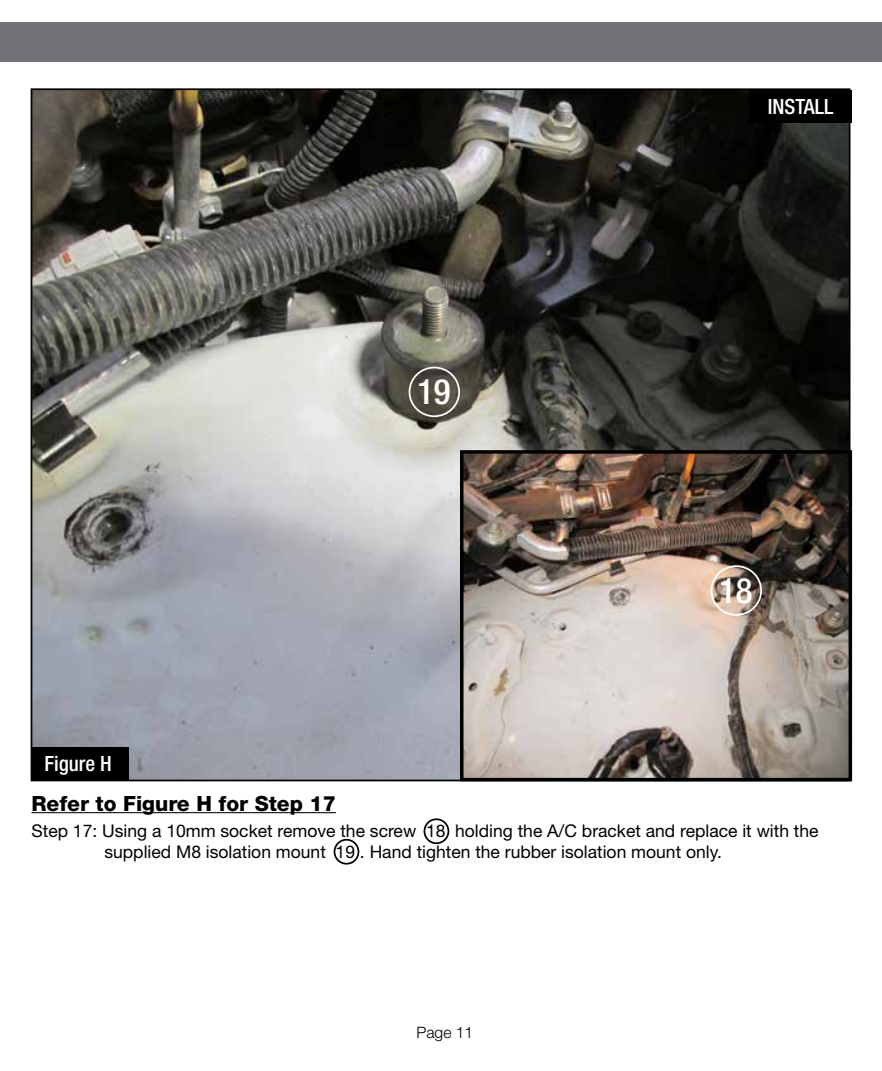
<style>
.page{position:relative;width:882px;height:1071px;background:#fff}
.page>*{position:absolute;margin:0;border:0;box-sizing:border-box;transform-origin:0 0}
.t1{font:500 condensed 35px "Helvetica Neue";color:#fff}
.t2{font:800 21px "Helvetica Neue";color:#000}
.t3{font:500 condensed 21px "Helvetica Neue";color:#fff}
.t4{font:17.5px/21px "Helvetica Neue";color:#000}
.t5{font:300 15.75px "Helvetica Neue";color:#000}
</style>
<div class="page">
<img style="left:34px;top:91px;width:813px;height:687px">
<div style="left:32px;top:747px;width:97px;height:33px;background:#000"></div>
<div style="left:749px;top:90px;width:103px;height:33px;background:#000"></div>
<img style="left:465px;top:455px;width:382px;height:321px">
<div style="left:460px;top:450px;width:392px;height:331px;border:4px solid #000"></div>
<div style="left:424px;top:818px;width:25px;height:26px;border:2px solid #000;border-radius:50%"></div>
<hr style="left:32px;top:812px;width:304px;height:1px;background:#000">
<div style="left:334px;top:839px;width:25px;height:26px;border:2px solid #000;border-radius:50%"></div>
<div style="left:0;top:23px;width:882px;height:39px;background:#717275"></div>
<div style="left:711px;top:565px;width:51px;height:51px;border:2px solid #fff;border-radius:50%"></div>
<div style="left:409px;top:367px;width:51px;height:50px;border:2px solid #fff;border-radius:50%"></div>
<h1 class="t1" style="left:417px;top:371px;width:35px">19</h1>
<p class="t3" style="left:44px;top:751px;width:69px">Figure H</p>
<p class="t2" style="left:32px;top:791px;width:306px">Refer to Figure H for Step 17</p>
<p class="t3" style="left:768px;top:94px;width:67px">INSTALL</p>
<h1 class="t1" style="left:719px;top:569px;width:35px">18</h1>
<p class="t4" style="left:104px;top:820px;width:716px;text-indent:-73px">Step 17: Using a 10mm socket remove the screw 18 holding the A/C bracket and replace it with the supplied M8 isolation mount 19 . Hand tighten the rubber isolation mount only.</p>
<p class="t5" style="left:416px;top:1023px;width:58px">Page 11</p>
</div>
